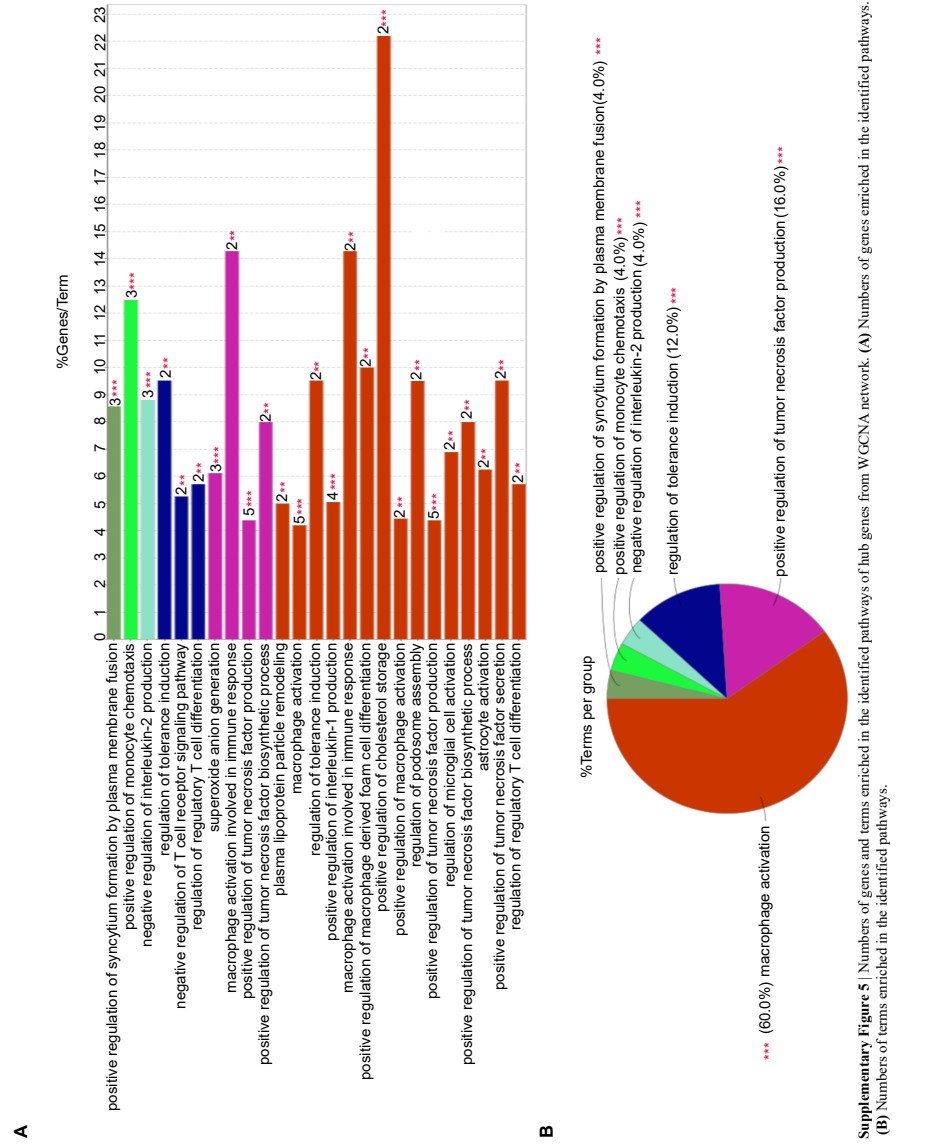
<style>
.page{position:relative;width:942px;height:1145px;background:#fff}
.page>*{position:absolute;margin:0;border:0;box-sizing:border-box;transform-origin:0 0}
.t1{font:700 18px "Arial";color:#000}
.t2{font:15px/17.4px "Arial";color:#000;text-align:right}
.t3{font:15px/18px "Times New Roman";color:#000}
.t4{font:15px "Arial";color:#e60040}
.s1{font-weight:700}
</style>
<div class="page">
<img style="left:600px;top:578px;width:249px;height:243px">
<img style="left:104px;top:4px;width:424px;height:637px">
<div style="left:110px;top:395px;width:12px;height:11px;background:#fff"></div>
<div style="left:125px;top:289px;width:14px;height:10px;background:#fff"></div>
<div style="left:431px;top:229px;width:14px;height:8px;background:#fff"></div>
<div style="left:414px;top:229px;width:14px;height:8px;background:#fff"></div>
<div style="left:238px;top:30px;width:14px;height:8px;background:#fff"></div>
<div style="left:142px;top:389px;width:14px;height:10px;background:#fff"></div>
<div style="left:158px;top:369px;width:14px;height:11px;background:#fff"></div>
<div style="left:174px;top:484px;width:14px;height:11px;background:#fff"></div>
<div style="left:191px;top:473px;width:14px;height:10px;background:#fff"></div>
<div style="left:208px;top:462px;width:14px;height:10px;background:#fff"></div>
<div style="left:258px;top:411px;width:15px;height:11px;background:#fff"></div>
<div style="left:242px;top:509px;width:14px;height:10px;background:#fff"></div>
<div style="left:276px;top:492px;width:14px;height:10px;background:#fff"></div>
<div style="left:292px;top:514px;width:14px;height:11px;background:#fff"></div>
<div style="left:310px;top:369px;width:14px;height:11px;background:#fff"></div>
<div style="left:326px;top:491px;width:14px;height:10px;background:#fff"></div>
<div style="left:360px;top:356px;width:14px;height:11px;background:#fff"></div>
<div style="left:392px;top:507px;width:14px;height:11px;background:#fff"></div>
<div style="left:426px;top:509px;width:14px;height:11px;background:#fff"></div>
<div style="left:410px;top:370px;width:14px;height:10px;background:#fff"></div>
<div style="left:443px;top:441px;width:14px;height:11px;background:#fff"></div>
<div style="left:460px;top:411px;width:14px;height:11px;background:#fff"></div>
<div style="left:494px;top:369px;width:14px;height:11px;background:#fff"></div>
<div style="left:477px;top:458px;width:14px;height:11px;background:#fff"></div>
<div style="left:510px;top:473px;width:14px;height:10px;background:#fff"></div>
<div style="left:225px;top:240px;width:14px;height:11px;background:#fff"></div>
<div style="left:342px;top:240px;width:14px;height:11px;background:#fff"></div>
<div style="left:376px;top:25px;width:14px;height:11px;background:#fff"></div>
<p class="t2" style="left:54px;top:369px;width:97px;rotate:-90deg">%Genes/Term</p>
<p class="t2" style="left:91px;top:51px;width:46px;rotate:-90deg">22 23</p>
<p class="t4" style="left:377px;top:27px;width:19px;rotate:-90deg">***</p>
<p class="t2" style="left:374px;top:34px;width:10px;rotate:-90deg">2</p>
<p class="t2" style="left:91px;top:452px;width:392px;rotate:-90deg">7 8 9 1011 1213 141516171819 2021</p>
<p class="t4" style="left:225px;top:241px;width:13px;rotate:-90deg">**</p>
<p class="t4" style="left:344px;top:243px;width:13px;rotate:-90deg">**</p>
<p class="t2" style="left:223px;top:250px;width:10px;rotate:-90deg">2</p>
<p class="t2" style="left:341px;top:251px;width:10px;rotate:-90deg">2</p>
<p class="t4" style="left:125px;top:298px;width:27px;rotate:-90deg"><sup>3</sup>***</p>
<p class="t4" style="left:359px;top:359px;width:13px;rotate:-90deg">**</p>
<p class="t4" style="left:159px;top:369px;width:13px;rotate:-90deg">**</p>
<p class="t2" style="left:357px;top:367px;width:10px;rotate:-90deg">2</p>
<p class="t4" style="left:310px;top:372px;width:13px;rotate:-90deg">**</p>
<p class="t2" style="left:157px;top:378px;width:10px;rotate:-90deg">2</p>
<p class="t4" style="left:141px;top:388px;width:19px;rotate:-90deg">***</p>
<p class="t2" style="left:307px;top:380px;width:10px;rotate:-90deg">2</p>
<p class="t4" style="left:108px;top:397px;width:19px;rotate:-90deg">***</p>
<p class="t2" style="left:139px;top:398px;width:10px;rotate:-90deg">3</p>
<p class="t2" style="left:107px;top:406px;width:10px;rotate:-90deg">3</p>
<p class="t4" style="left:259px;top:413px;width:13px;rotate:-90deg">**</p>
<p class="t2" style="left:257px;top:421px;width:10px;rotate:-90deg">2</p>
<p class="t4" style="left:209px;top:463px;width:19px;rotate:-90deg">***</p>
<p class="t4" style="left:192px;top:473px;width:13px;rotate:-90deg">**</p>
<p class="t2" style="left:207px;top:471px;width:10px;rotate:-90deg">3</p>
<p class="t2" style="left:91px;top:480px;width:10px;rotate:-90deg">6</p>
<p class="t4" style="left:276px;top:492px;width:13px;rotate:-90deg">**</p>
<p class="t4" style="left:326px;top:490px;width:19px;rotate:-90deg">***</p>
<p class="t2" style="left:190px;top:482px;width:10px;rotate:-90deg">2</p>
<p class="t4" style="left:175px;top:486px;width:13px;rotate:-90deg">**</p>
<p class="t2" style="left:172px;top:494px;width:10px;rotate:-90deg">2</p>
<p class="t4" style="left:242px;top:507px;width:19px;rotate:-90deg">***</p>
<p class="t2" style="left:324px;top:500px;width:10px;rotate:-90deg">4</p>
<p class="t2" style="left:273px;top:502px;width:10px;rotate:-90deg">2</p>
<p class="t4" style="left:292px;top:515px;width:19px;rotate:-90deg">***</p>
<p class="t2" style="left:91px;top:588px;width:89px;rotate:-90deg">2345</p>
<p class="t2" style="left:240px;top:516px;width:10px;rotate:-90deg">5</p>
<p class="t2" style="left:290px;top:524px;width:10px;rotate:-90deg">5</p>
<p class="t2" style="left:91px;top:641px;width:34px;rotate:-90deg">0 1</p>
<p class="t4" style="left:410px;top:371px;width:13px;rotate:-90deg">**</p>
<p class="t2" style="left:407px;top:379px;width:10px;rotate:-90deg">2</p>
<p class="t4" style="left:460px;top:411px;width:13px;rotate:-90deg">**</p>
<p class="t2" style="left:458px;top:419px;width:10px;rotate:-90deg">2</p>
<p class="t4" style="left:494px;top:371px;width:13px;rotate:-90deg">**</p>
<p class="t2" style="left:492px;top:379px;width:10px;rotate:-90deg">2</p>
<p class="t4" style="left:443px;top:442px;width:13px;rotate:-90deg">**</p>
<p class="t2" style="left:441px;top:450px;width:10px;rotate:-90deg">2</p>
<p class="t4" style="left:476px;top:460px;width:13px;rotate:-90deg">**</p>
<p class="t2" style="left:475px;top:468px;width:10px;rotate:-90deg">2</p>
<p class="t4" style="left:510px;top:473px;width:13px;rotate:-90deg">**</p>
<p class="t2" style="left:509px;top:483px;width:10px;rotate:-90deg">2</p>
<p class="t4" style="left:393px;top:508px;width:13px;rotate:-90deg">**</p>
<p class="t2" style="left:391px;top:518px;width:10px;rotate:-90deg">2</p>
<p class="t4" style="left:427px;top:511px;width:19px;rotate:-90deg">***</p>
<p class="t2" style="left:425px;top:519px;width:10px;rotate:-90deg">5</p>
<p class="t2" style="left:407px;top:867px;width:226px;rotate:-90deg">regulation of podosome assembly</p>
<p class="t2" style="left:171px;top:1008px;width:367px;rotate:-90deg">negative regulation of T cell receptor signaling pathway</p>
<p class="t2" style="left:458px;top:1065px;width:423px;rotate:-90deg">positive regulation of tumor necrosis factor biosynthetic process</p>
<p class="t2" style="left:103px;top:1110px;width:469px;rotate:-90deg">positive regulation of syncytium formation by plasma membrane fusion positive regulation of monocyte chemotaxis<br>negative regulation of interleukin-2 production</p>
<p class="t2" style="left:287px;top:794px;width:152px;rotate:-90deg">macrophage activation</p>
<p class="t2" style="left:255px;top:1065px;width:423px;rotate:-90deg">positive regulation of tumor necrosis factor biosynthetic process</p>
<p class="t2" style="left:372px;top:911px;width:270px;rotate:-90deg">positive regulation of cholesterol storage</p>
<p class="t2" style="left:222px;top:992px;width:351px;rotate:-90deg">macrophage activation involved in immune response</p>
<p class="t2" style="left:339px;top:1079px;width:438px;rotate:-90deg">macrophage activation involved in immune response<br>positive regulation of macrophage derived foam cell differentiation</p>
<p class="t2" style="left:188px;top:930px;width:288px;rotate:-90deg">regulation of regulatory T cell differentiation</p>
<p class="t2" style="left:306px;top:855px;width:214px;rotate:-90deg">regulation of tolerance induction</p>
<p class="t2" style="left:491px;top:990px;width:348px;line-height:16px;rotate:-90deg">positive regulation of tumor necrosis factor secretion regulation of regulatory T cell differentiation</p>
<p class="t2" style="left:474px;top:771px;width:130px;rotate:-90deg">astrocyte activation</p>
<p class="t2" style="left:270px;top:895px;width:254px;rotate:-90deg">plasma lipoprotein particle remodeling</p>
<p class="t2" style="left:441px;top:887px;width:246px;rotate:-90deg">regulation of microglial cell activation</p>
<p class="t2" style="left:423px;top:999px;width:357px;rotate:-90deg">positive regulation of tumor necrosis factor production</p>
<p class="t2" style="left:155px;top:855px;width:214px;rotate:-90deg">regulation of tolerance induction</p>
<p class="t2" style="left:205px;top:832px;width:191px;rotate:-90deg">superoxide anion generation</p>
<p class="t2" style="left:391px;top:935px;width:294px;rotate:-90deg">positive regulation of macrophage activation</p>
<p class="t2" style="left:238px;top:999px;width:357px;rotate:-90deg">positive regulation of tumor necrosis factor production</p>
<p class="t2" style="left:322px;top:940px;width:299px;rotate:-90deg">positive regulation of interleukin-1 production</p>
<p class="t1" style="left:8px;top:1137px;width:14px;rotate:-90deg">A</p>
<p class="t1" style="left:534px;top:1137px;width:14px;rotate:-90deg">B</p>
<p class="t4" style="left:591px;top:55px;width:19px;rotate:-90deg">***</p>
<p class="t2" style="left:589px;top:574px;width:515px;line-height:20.4px;text-align:left;rotate:-90deg">positive regulation of syncytium formation by plasma membrane fusion(4.0%) positive regulation of monocyte chemotaxis (4.0%)</p>
<p class="t4" style="left:631px;top:218px;width:19px;rotate:-90deg">***</p>
<p class="t4" style="left:612px;top:235px;width:19px;rotate:-90deg">***</p>
<p class="t2" style="left:630px;top:266px;width:46px;rotate:-90deg">(4.0%)</p>
<p class="t2" style="left:627px;top:573px;width:305px;rotate:-90deg">negative regulation of interleukin-2 production</p>
<p class="t4" style="left:666px;top:304px;width:19px;rotate:-90deg">***</p>
<p class="t2" style="left:664px;top:575px;width:270px;rotate:-90deg">regulation of tolerance induction (12.0%)</p>
<p class="t2" style="left:578px;top:778px;width:124px;rotate:-90deg">%Terms per group</p>
<p class="t4" style="left:773px;top:164px;width:19px;rotate:-90deg">***</p>
<p class="t2" style="left:770px;top:576px;width:412px;rotate:-90deg">positive regulation of tumor necrosis factor production(16.0%)</p>
<p class="t2" style="left:755px;top:1034px;width:210px;rotate:-90deg">(60.0%) macrophage activation</p>
<p class="t4" style="left:759px;top:1060px;width:19px;rotate:-90deg">***</p>
<p class="t3" style="left:854px;top:1138px;width:1139px;rotate:-90deg"><span class="s1">Supplementary Figure 5</span> | Numbers of genes and terms enriched in the identified pathways of hub genes from WGCNA network. <span class="s1">(A)</span> Numbers of genes enriched in the identified pathways. <span class="s1">(B)</span> Numbers of terms enriched in the identified pathways.</p>
</div>
